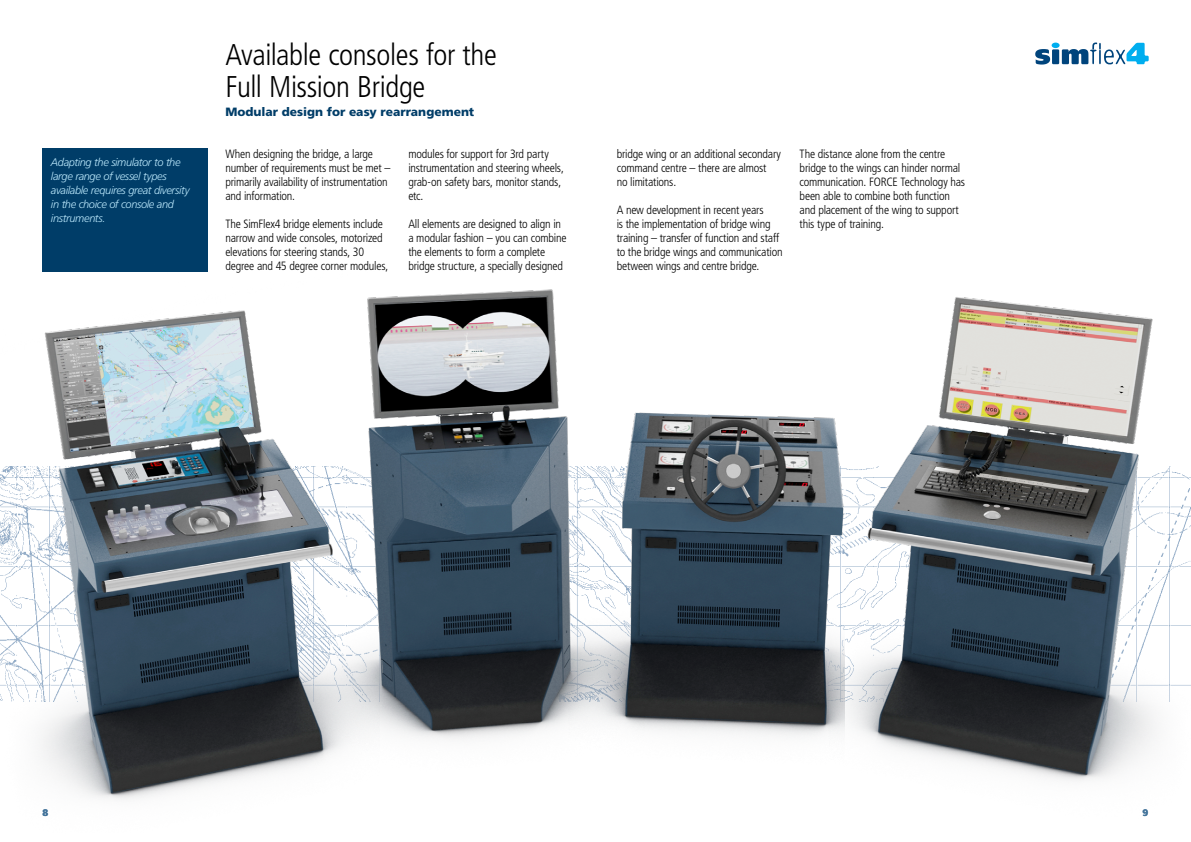
<style>
.page{position:relative;width:1191px;height:842px;background:#fff}
.page>*{position:absolute;margin:0;border:0;box-sizing:border-box;transform-origin:0 0}
.t1{font:300 condensed 30px/32px "Frutiger LT";letter-spacing:-.015em;color:#000}
.t2{font:300 condensed 12px/14px "Frutiger LT";letter-spacing:-.015em;color:#000}
.t3{font:900 12px "Frutiger LT";color:#003d68}
.t4{font:italic 300 11px/14px "Frutiger LT";letter-spacing:-.03em;color:#b9e6fa}
.t5{font:900 9.5px "Frutiger LT";color:#44749b}
</style>
<div class="page">
<div style="left:43px;top:149px;width:165px;height:123px;background:#003d68"></div>
<svg style="left:1035px;top:49px;width:15px;height:16px"></svg>
<div style="left:1052px;top:49px;width:7px;height:15px;background:#00447c"></div>
<svg style="left:1061px;top:43px;width:87px;height:21px"></svg>
<div style="left:1051px;top:43px;width:8px;height:5px;background:#00aeef;border-radius:50%"></div>
<img style="left:0;top:264px;width:253px;height:536px">
<img style="left:253px;top:291px;width:252px;height:485px">
<img style="left:505px;top:289px;width:286px;height:447px">
<img style="left:791px;top:297px;width:400px;height:484px">
<p class="t4" style="left:51px;top:156px;width:140px">Adapting the simulator to the large range of vessel types available requires great diversity in the choice of console and instruments.</p>
<h1 class="t1" style="left:225px;top:39px;width:273px">Available consoles for the<br>Full Mission Bridge</h1>
<p class="t3" style="left:225px;top:105px;width:250px">Modular design for easy rearrangement</p>
<p class="t2" style="left:225px;top:147px;width:167px">When designing the bridge, a large number of requirements must be met – primarily availability of instrumentation and information.</p>
<p class="t2" style="left:225px;top:217px;width:164px">The SimFlex4 bridge elements include narrow and wide consoles, motorized elevations for steering stands, 30 degree and 45 degree corner modules,</p>
<p class="t2" style="left:408px;top:147px;width:157px">modules for support for 3rd party instrumentation and steering wheels, grab-on safety bars, monitor stands, etc.</p>
<p class="t2" style="left:408px;top:217px;width:160px">All elements are designed to align in a modular fashion – you can combine the elements to form a complete bridge structure, a specially designed</p>
<p class="t2" style="left:617px;top:147px;width:166px">bridge wing or an additional secondary command centre – there are almost<br>no limitations.</p>
<p class="t2" style="left:617px;top:203px;width:167px">A new development in recent years<br>is the implementation of bridge wing training – transfer of function and staff to the bridge wings and communication between wings and centre bridge.</p>
<p class="t2" style="left:799px;top:147px;width:167px">The distance alone from the centre bridge to the wings can hinder normal communication. FORCE Technology has been able to combine both function and placement of the wing to support this type of training.</p>
<p class="t5" style="left:43px;top:807px;width:7px">8</p>
<p class="t5" style="left:1142px;top:807px;width:7px">9</p>
</div>
